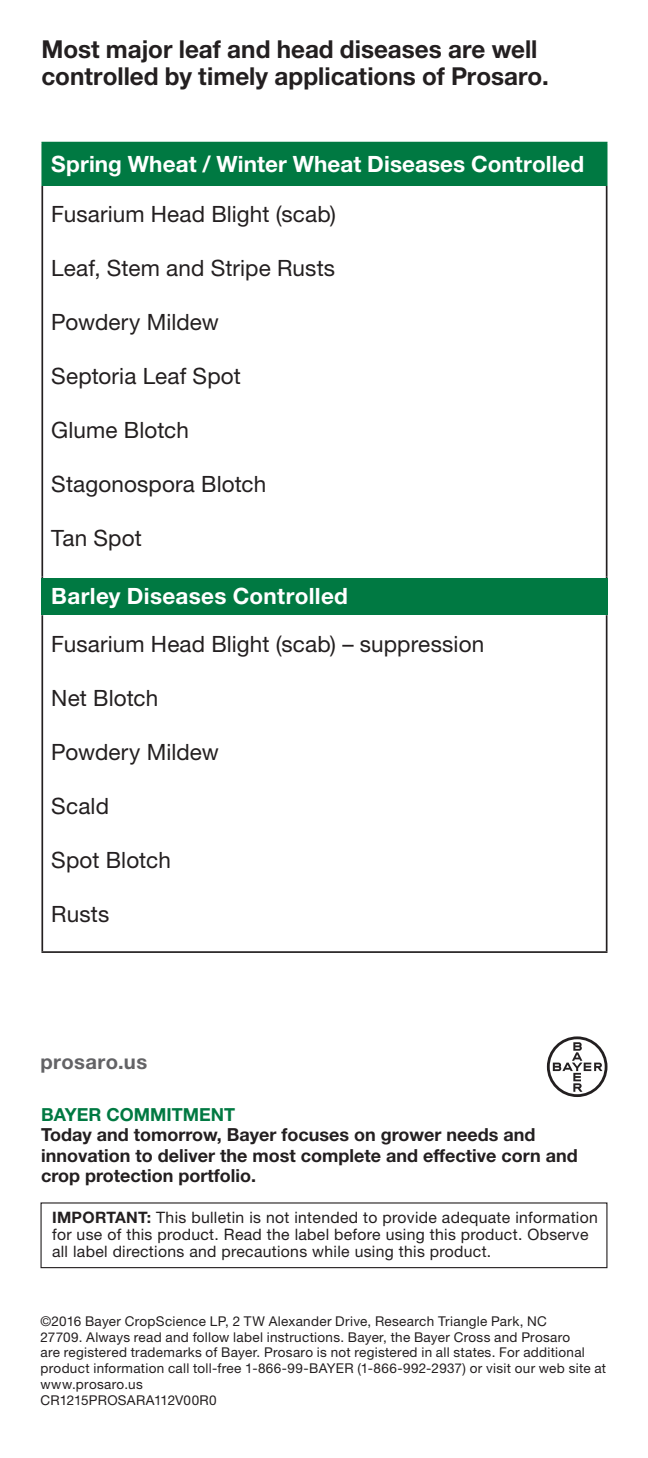
<style>
.page{position:relative;width:648px;height:1458px;background:#fff}
.page>*{position:absolute;margin:0;border:0;box-sizing:border-box;transform-origin:0 0}
.t1{font:700 24.75px/27px "Helvetica Neue LT Std";color:#231f20}
.t2{font:22.5px "Helvetica Neue LT Std";letter-spacing:.005em;color:#231f20}
.t3{font:700 22.5px "Helvetica Neue LT Std";letter-spacing:.005em;color:#fff}
.t4{font:700 20.25px "Helvetica Neue LT Std";letter-spacing:.02em;color:#636366}
.t5{font:700 18px/20.2px "Helvetica Neue LT Std";color:#231f20}
.t6{font:700 18px "Helvetica Neue LT Std";color:#007942}
.t7{font:15.75px/16.9px "Helvetica Neue LT Std";letter-spacing:.02em;color:#231f20}
.t8{font:13.5px/15.8px "Helvetica Neue LT Std";letter-spacing:.02em;color:#231f20}
.s1{font-weight:700}
</style>
<div class="page">
<div style="left:40px;top:1202px;width:567px;height:66px;border:1px solid #231f20"></div>
<svg style="left:547px;top:1036px;width:60px;height:61px"></svg>
<div style="left:42px;top:143px;width:565px;height:43px;background:#007942"></div>
<hr style="left:41px;top:142px;width:566px;height:1px;background:#007942">
<hr style="left:41px;top:143px;width:2px;height:43px;background:#007942">
<hr style="left:606px;top:143px;width:2px;height:43px;background:#007942">
<hr style="left:41px;top:186px;width:2px;height:391px;background:#231f20">
<hr style="left:41px;top:577px;width:2px;height:38px;background:#231f20">
<hr style="left:41px;top:615px;width:2px;height:336px;background:#231f20">
<hr style="left:606px;top:186px;width:2px;height:391px;background:#231f20">
<hr style="left:606px;top:577px;width:2px;height:38px;background:#231f20">
<hr style="left:606px;top:615px;width:2px;height:336px;background:#231f20">
<hr style="left:41px;top:951px;width:566px;height:2px;background:#231f20">
<div style="left:41px;top:578px;width:567px;height:36px;background:#007942"></div>
<p class="t1" style="left:41px;top:35px;width:509px">Most major leaf and head diseases are well controlled by timely applications of Prosaro.</p>
<p class="t3" style="left:51px;top:150px;width:535px">Spring Wheat / Winter Wheat Diseases Controlled</p>
<p class="t2" style="left:51px;top:201px;width:286px">Fusarium Head Blight (scab)</p>
<p class="t2" style="left:51px;top:255px;width:285px">Leaf, Stem and Stripe Rusts</p>
<p class="t2" style="left:51px;top:309px;width:169px">Powdery Mildew</p>
<p class="t2" style="left:51px;top:363px;width:191px">Septoria Leaf Spot</p>
<p class="t2" style="left:51px;top:417px;width:139px">Glume Blotch</p>
<p class="t2" style="left:51px;top:471px;width:217px">Stagonospora Blotch</p>
<p class="t2" style="left:51px;top:525px;width:92px">Tan Spot</p>
<p class="t3" style="left:51px;top:582px;width:298px">Barley Diseases Controlled</p>
<p class="t2" style="left:51px;top:630px;width:434px">Fusarium Head Blight (scab) – suppression</p>
<p class="t2" style="left:51px;top:684px;width:109px">Net Blotch</p>
<p class="t2" style="left:51px;top:738px;width:169px">Powdery Mildew</p>
<p class="t2" style="left:51px;top:792px;width:59px">Scald</p>
<p class="t2" style="left:51px;top:846px;width:121px">Spot Blotch</p>
<p class="t2" style="left:51px;top:900px;width:60px">Rusts</p>
<p class="t4" style="left:40px;top:1049px;width:108px">prosaro.us</p>
<p class="t6" style="left:41px;top:1103px;width:195px">BAYER COMMITMENT</p>
<p class="t5" style="left:41px;top:1124px;width:538px">Today and tomorrow, Bayer focuses on grower needs and innovation to deliver the most complete and effective corn and crop protection portfolio.</p>
<p class="t7" style="left:52px;top:1209px;width:547px"><span class="s1">IMPORTANT:</span> This bulletin is not intended to provide adequate information for use of this product. Read the label before using this product. Observe all label directions and precautions while using this product.</p>
<p class="t8" style="left:40px;top:1313px;width:567px">©2016 Bayer CropScience LP, 2 TW Alexander Drive, Research Triangle Park, NC<br>27709. Always read and follow label instructions. Bayer, the Bayer Cross and Prosaro<br>are registered trademarks of Bayer. Prosaro is not registered in all states. For additional product information call toll-free 1-866-99-BAYER (1-866-992-2937) or visit our web site at www.prosaro.us</p>
<p class="t8" style="left:40px;top:1392px;width:178px">CR1215PROSARA112V00R0</p>
</div>
